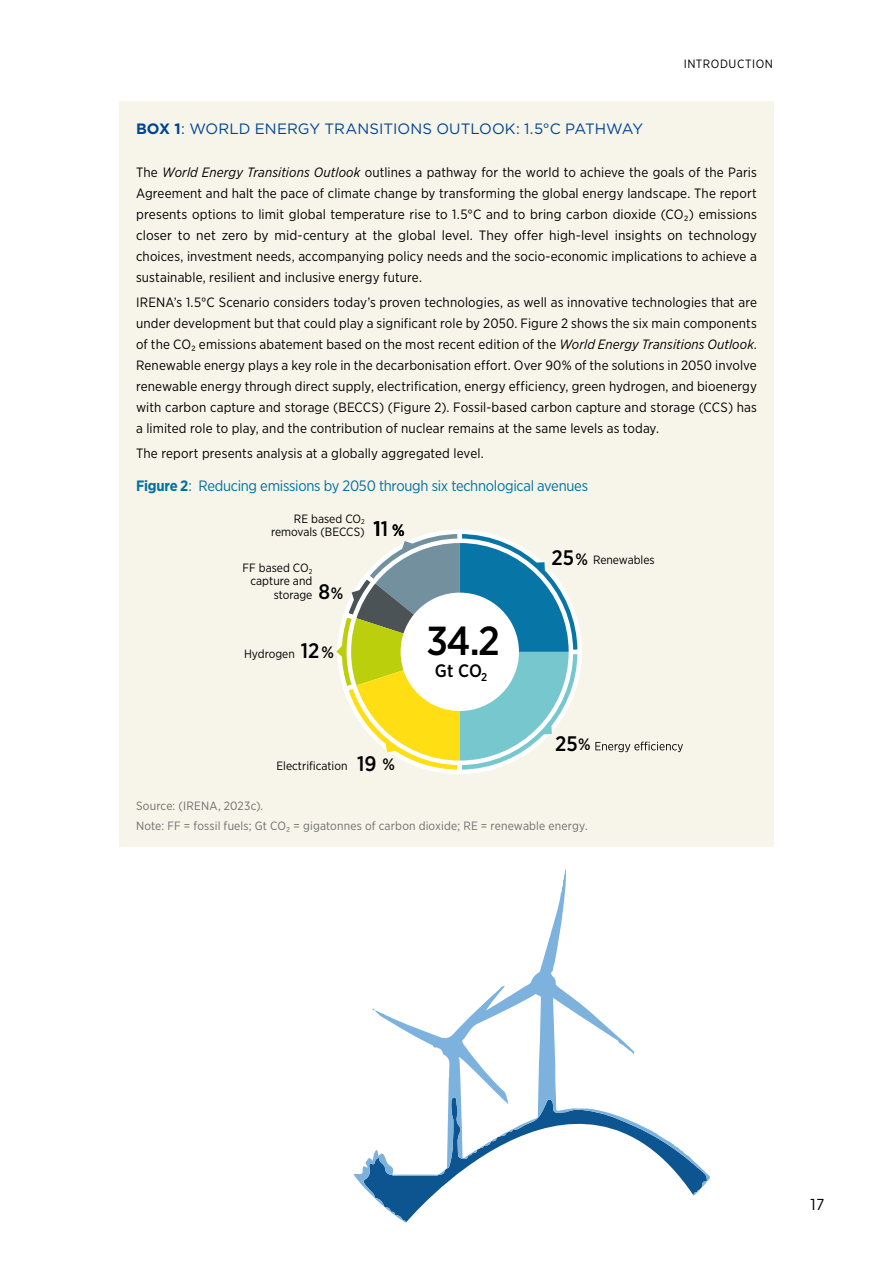
<style>
.page{position:relative;width:893px;height:1263px;background:#fff}
.page>*{position:absolute;margin:0;border:0;box-sizing:border-box;transform-origin:0 0}
.t1{font:500 40.5px "Gotham Narrow";color:#000}
.t2{font:500 21px "Gotham Narrow";color:#000}
.t3{font:500 18px "Gotham Narrow";color:#000}
.t4{font:15px "Gotham Narrow";letter-spacing:-.02em;color:#0072a2}
.t5{font:15px "Gotham";color:#004594}
.t6{font:15px "ITC Avant Garde Std";color:#000}
.t7{font:13.5px/21px "Gotham Narrow";letter-spacing:.01em;color:#000;text-align:justify}
.t8{font:12px/13.5px "Gotham Narrow";color:#000;text-align:right}
.t9{font:12px/20.7px "Gotham Narrow";letter-spacing:.015em;color:#706f6f}
.s1{font-weight:700}
.s2{font-style:italic}
.s3{font-size:16.5px}
.s4{font-weight:500;font-size:21px}
.s5{font-weight:500;font-size:16.5px}
</style>
<div class="page">
<div style="left:119px;top:101px;width:655px;height:50px;background:#f7f4e9"></div>
<div style="left:119px;top:145px;width:655px;height:702px;background:#f7f4e9"></div>
<svg style="left:595px;top:742px;width:88px;height:10px"></svg>
<svg style="left:336px;top:529px;width:246px;height:245px"></svg>
<svg style="left:375px;top:869px;width:335px;height:312px"></svg>
<svg style="left:693px;top:1180px;width:14px;height:15px"></svg>
<svg style="left:463px;top:1117px;width:75px;height:43px"></svg>
<svg style="left:353px;top:1150px;width:94px;height:72px"></svg>
<p class="t8" style="left:684px;top:57px;width:13px">Introduction</p>
<p class="t5" style="left:136px;top:119px;width:509px"><span class="s1">BOX 1</span>: WORLD ENERGY TRANSITIONS OUTLOOK: 1.5°C PATHWAY</p>
<p class="t7" style="left:136px;top:161px;width:622px">The <span class="s2">World Energy Transitions Outlook</span> outlines a pathway for the world to achieve the goals of the Paris Agreement and halt the pace of climate change by transforming the global energy landscape. The report presents options to limit global temperature rise to 1.5°C and to bring carbon dioxide (CO2) emissions closer to net zero by mid‑century at the global level. They offer high-level insights on technology choices, investment needs, accompanying policy needs and the socio‑economic implications to achieve a sustainable, resilient and inclusive energy future.</p>
<p class="t7" style="left:136px;top:291px;width:622px">IRENA’s 1.5°C Scenario considers today’s proven technologies, as well as innovative technologies that are under development but that could play a significant role by 2050. Figure 2 shows the six main components of the CO2 emissions abatement based on the most recent edition of the <span class="s2">World Energy Transitions Outlook</span>.<br>Renewable energy plays a key role in the decarbonisation effort. Over 90% of the solutions in 2050 involve renewable energy through direct supply, electrification, energy efficiency, green hydrogen, and bioenergy with carbon capture and storage (BECCS) (Figure 2). Fossil-based carbon capture and storage (CCS) has a limited role to play, and the contribution of nuclear remains at the same levels as today.</p>
<p class="t7" style="left:136px;top:443px;width:349px">The report presents analysis at a globally aggregated level.</p>
<p class="t4" style="left:136px;top:476px;width:454px"><span class="s1">Figure 2</span>: Reducing emissions by 2050 through six technological avenues</p>
<p class="t8" style="left:271px;top:511px;width:95px">RE based CO<sub>2 </sub>removals (BECCS)</p>
<h2 class="t2" style="left:374px;top:515px;width:33px">11 <span class="s3">%</span></h2>
<p class="t8" style="left:243px;top:561px;width:71px">FF based CO<sub>2 </sub>capture and storage</p>
<h2 class="t2" style="left:319px;top:579px;width:26px">8<span class="s3">%</span></h2>
<h2 class="t2" style="left:301px;top:637px;width:35px">12<span class="s3">%</span></h2>
<p class="t8" style="left:244px;top:646px;width:52px">Hydrogen</p>
<h1 class="t1" style="left:426px;top:615px;width:75px">34.2</h1>
<h3 class="t3" style="left:435px;top:659px;width:54px">Gt CO<sub>2</sub></h3>
<p class="t8" style="left:276px;top:759px;width:72px">Electrification</p>
<h2 class="t2" style="left:357px;top:750px;width:39px">19 <span class="s3">%</span></h2>
<p class="t8" style="left:552px;top:553px;width:105px"><span class="s4">25</span><span class="s5">%</span> Renewables</p>
<h2 class="t2" style="left:555px;top:730px;width:37px">25<span class="s3">%</span></h2>
<p class="t9" style="left:136px;top:795px;width:453px">Source: (IRENA, 2023c).<br>Note: FF = fossil fuels; Gt CO2 = gigatonnes of carbon dioxide; RE = renewable energy.</p>
<p class="t6" style="left:809px;top:1195px;width:17px">17</p>
</div>
